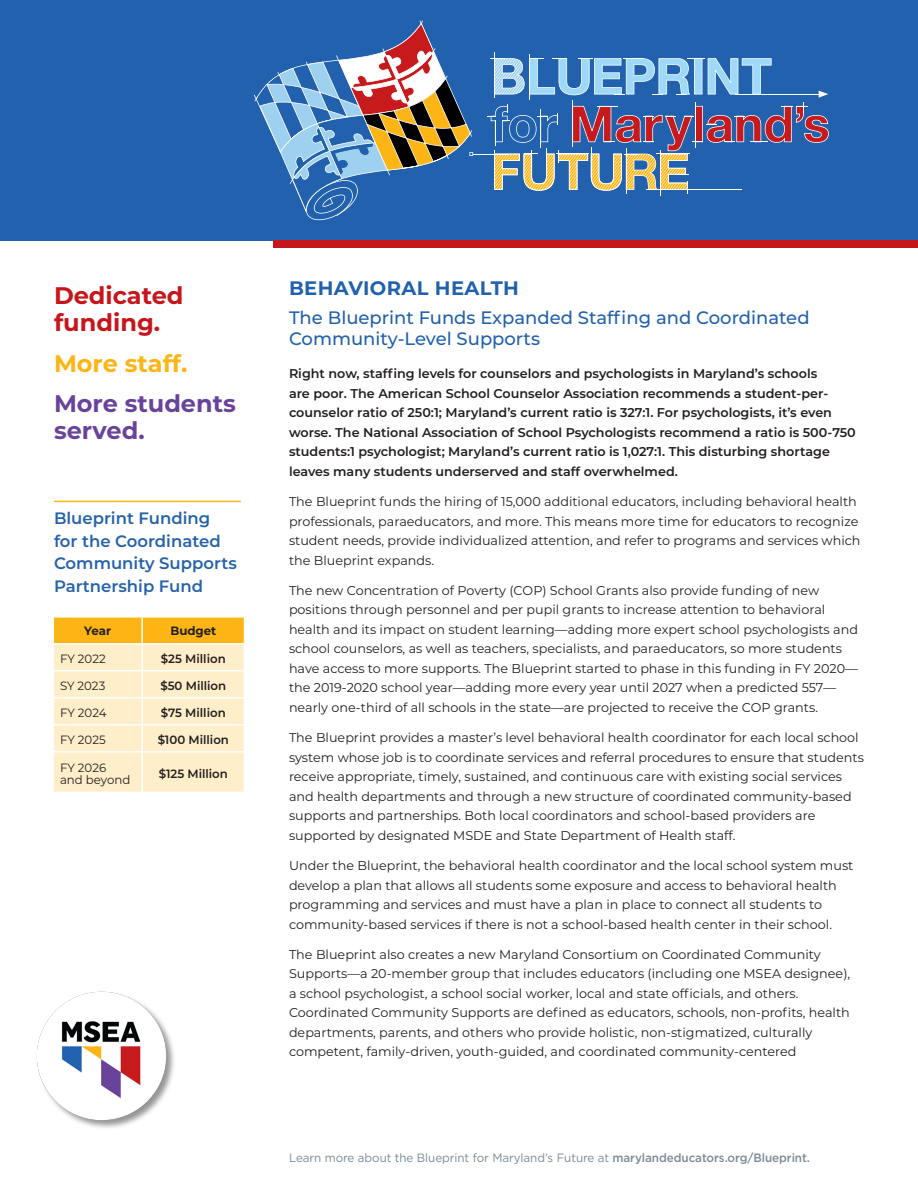
<style>
.page{position:relative;width:918px;height:1188px;background:#fff}
.page>*{position:absolute;margin:0;border:0;box-sizing:border-box;transform-origin:0 0}
.No_Spacing{font:700 24px/27px "Montserrat";color:#69439a}
.No_Spacing-2{font:700 24px/27px "Montserrat";color:#c6161b}
.No_Spacing-3{font:700 24px "Montserrat";color:#fcb514}
.t1{font:700 19.5px "Montserrat";letter-spacing:.02em;color:#2161ad}
.t2{font:500 18px/21.6px "Montserrat";color:#2161ad}
.t3{font:600 16.5px/22.5px "Montserrat";color:#2763ab}
.t4{font:12.75px/19.5px "Montserrat";color:#231f20}
.t5{font:600 12.75px/19.5px "Montserrat";color:#231f20}
.t6{font:12px "Gotham HTF";letter-spacing:-.005em;color:#7b8a97}
.t7{font:600 12px "Montserrat";color:#231f20}
.t8{font:12px/12px "Montserrat";color:#231f20}
.t9{font:700 12px "Montserrat";color:#231f20}
.s1{font-weight:500}
</style>
<div class="page">
<div style="left:0;top:0;width:918px;height:241px;background:#2161ad"></div>
<div style="left:273px;top:241px;width:645px;height:7px;background:#c6161b"></div>
<hr style="left:660px;top:151px;width:1px;height:45px;background:#fff">
<hr style="left:529px;top:54px;width:1px;height:46px;background:#fff">
<hr style="left:494px;top:53px;width:1px;height:45px;background:#fff">
<hr style="left:473px;top:154px;width:35px;height:1px;background:#fff">
<svg style="left:487px;top:58px;width:342px;height:135px"></svg>
<svg style="left:254px;top:21px;width:219px;height:200px"></svg>
<img style="left:37px;top:991px;width:137px;height:137px">
<hr style="left:54px;top:501px;width:187px;height:1px;background:#fcb514">
<svg style="left:53px;top:617px;width:192px;height:175px;background:#fde7b4"></svg>
<hr style="left:52px;top:751px;width:90px;height:2px;background:#fff">
<hr style="left:52px;top:753px;width:2px;height:39px;background:#fff">
<hr style="left:142px;top:751px;width:103px;height:2px;background:#fff">
<hr style="left:141px;top:753px;width:2px;height:39px;background:#fff">
<hr style="left:244px;top:753px;width:1px;height:39px;background:#fff">
<p class="No_Spacing-2" style="left:54px;top:281px;width:131px">Dedicated funding.</p>
<p class="No_Spacing-3" style="left:54px;top:346px;width:135px">More staff.</p>
<p class="No_Spacing" style="left:54px;top:389px;width:183px">More students served.</p>
<p class="t3" style="left:54px;top:506px;width:184px">Blueprint Funding for the Coordinated<br>Community Supports<br>Partnership Fund</p>
<p class="t9" style="left:84px;top:622px;width:28px">Year</p>
<p class="t9" style="left:170px;top:622px;width:47px">Budget</p>
<p class="t8" style="left:60px;top:652px;width:47px">FY 2022</p>
<p class="t7" style="left:161px;top:650px;width:66px">$25 Million</p>
<p class="t8" style="left:60px;top:679px;width:47px">SY 2023</p>
<p class="t7" style="left:160px;top:677px;width:67px">$50 Million</p>
<p class="t8" style="left:60px;top:706px;width:48px">FY 2024</p>
<p class="t7" style="left:161px;top:704px;width:66px">$75 Million</p>
<p class="t8" style="left:60px;top:733px;width:47px">FY 2025</p>
<p class="t7" style="left:158px;top:731px;width:73px">$100 Million</p>
<p class="t8" style="left:60px;top:761px;width:72px">FY 2026 and beyond</p>
<p class="t7" style="left:159px;top:765px;width:71px">$125 Million</p>
<p class="t1" style="left:289px;top:274px;width:231px">BEHAVIORAL HEALTH</p>
<p class="t2" style="left:289px;top:306px;width:522px">The Blueprint Funds Expanded Staffing and Coordinated<br>Community-Level Supports</p>
<p class="t5" style="left:289px;top:363px;width:568px">Right now, staffing levels for counselors and psychologists in Maryland’s schools<br>are poor. The American School Counselor Association recommends a student-per&shy;counselor ratio of 250:1; Maryland’s current ratio is 327:1. For psychologists, it’s even worse. The National Association of School Psychologists recommend a ratio is 500-750 students:1 psychologist; Maryland’s current ratio is 1,027:1. This disturbing shortage leaves many students underserved and staff overwhelmed.</p>
<p class="t4" style="left:289px;top:491px;width:573px">The Blueprint funds the hiring of 15,000 additional educators, including behavioral health professionals, paraeducators, and more. This means more time for educators to recognize student needs, provide individualized attention, and refer to programs and services which the Blueprint expands.</p>
<p class="t4" style="left:289px;top:580px;width:571px">The new Concentration of Poverty (COP) School Grants also provide funding of new positions through personnel and per pupil grants to increase attention to behavioral health and its impact on student learning—adding more expert school psychologists and school counselors, as well as teachers, specialists, and paraeducators, so more students have access to more supports. The Blueprint started to phase in this funding in FY 2020— the 2019-2020 school year—adding more every year until 2027 when a predicted 557— nearly one-third of all schools in the state—are projected to receive the COP grants.</p>
<p class="t4" style="left:289px;top:727px;width:576px">The Blueprint provides a master’s level behavioral health coordinator for each local school system whose job is to coordinate services and referral procedures to ensure that students receive appropriate, timely, sustained, and continuous care with existing social services and health departments and through a new structure of coordinated community-based supports and partnerships. Both local coordinators and school-based providers are supported by designated MSDE and State Department of Health staff.</p>
<p class="t4" style="left:289px;top:855px;width:566px">Under the Blueprint, the behavioral health coordinator and the local school system must develop a plan that allows all students some exposure and access to behavioral health programming and services and must have a plan in place to connect all students to community-based services if there is not a school-based health center in their school.</p>
<p class="t4" style="left:289px;top:944px;width:563px">The Blueprint also creates a new Maryland Consortium on Coordinated Community Supports—a 20-member group that includes educators (including one MSEA designee), a school psychologist, a school social worker, local and state officials, and others.<br>Coordinated Community Supports are defined as educators, schools, non-profits, health departments, parents, and others who provide holistic, non-stigmatized, culturally competent, family-driven, youth-guided, and coordinated community-centered</p>
<p class="t6" style="left:289px;top:1151px;width:522px">Learn more about the Blueprint for Maryland’s Future at <span class="s1">marylandeducators.org/Blueprint.</span></p>
</div>
